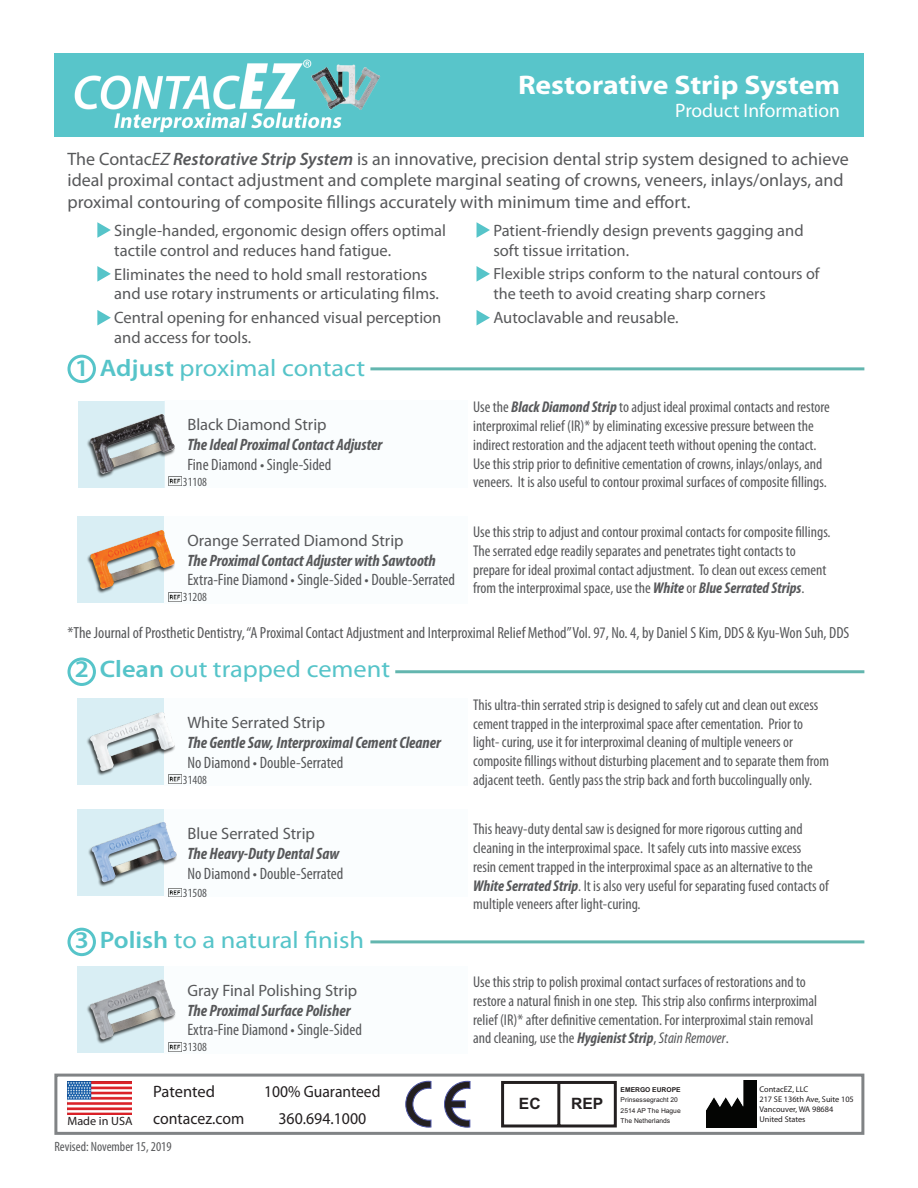
<style>
.page{position:relative;width:918px;height:1188px;background:#fff}
.page>*{position:absolute;margin:0;border:0;box-sizing:border-box;transform-origin:0 0}
.t1{font:700 27px "Myriad Pro";color:#fff;scale:1.1 1}
.t2{font:24px "Myriad Pro";color:#56c4c9;scale:1.1 1}
.t3{font:19.5px "Myriad Pro";color:#fff}
.t4{font:18px/21.6px "Myriad Pro";color:#57585a}
.t5{font:16.5px/19.8px "Myriad Pro";color:#57585a}
.t6{font:italic 700 condensed 16.5px "Myriad Pro";color:#57585a}
.t7{font:condensed 16.5px "Myriad Pro";color:#57585a}
.t8{font:16.5px "Myriad Pro";color:#231f20;scale:.96 1}
.t9{font:16.5px "Myriad Pro";color:#231f20;scale:.95 1}
.t10{font:16.5px "Myriad Pro";color:#231f20}
.t11{font:condensed 16.2px "Myriad Pro";color:#57585a}
.t12{font:16.2px/19.4px "Myriad Pro";color:#57585a}
.t13{font:condensed 15.6px/18.8px "Myriad Pro";color:#57585a}
.t14{font:700 15.6px "Arial";color:#231f20}
.t15{font:condensed 13.5px "Myriad Pro";color:#57585a}
.t16{font:condensed 12.45px "Myriad Pro";color:#57585a}
.t17{font:8.25px/9.9px "Myriad Pro";color:#231f20}
.t18{font:6.75px/10.5px "Arial";color:#231f20}
.t19{font:700 6.75px "Arial";color:#231f20}
.s1{font-style:italic}
.s2{font-weight:600;font-style:italic}
.s3{font-weight:600}
.s4{font-weight:700;font-style:italic}
</style>
<div class="page">
<div style="left:54px;top:54px;width:810px;height:83px;background:#58c5ca"></div>
<div style="left:54px;top:1074px;width:810px;height:61px;border:3px solid #808385"></div>
<img style="left:68px;top:1082px;width:64px;height:32px">
<svg style="left:444px;top:1081px;width:26px;height:46px"></svg>
<svg style="left:406px;top:1081px;width:25px;height:46px"></svg>
<img style="left:706px;top:1081px;width:51px;height:46px">
<svg style="left:501px;top:1081px;width:116px;height:46px"></svg>
<div style="left:78px;top:401px;width:87px;height:87px;background:#d9eef4"></div>
<div style="left:77px;top:516px;width:87px;height:87px;background:#d9eef4"></div>
<div style="left:77px;top:698px;width:87px;height:87px;background:#d9eef4"></div>
<div style="left:77px;top:809px;width:87px;height:87px;background:#d9eef4"></div>
<div style="left:77px;top:966px;width:87px;height:87px;background:#d9eef4"></div>
<div style="left:164px;top:400px;width:304px;height:88px;background:#fafdfe"></div>
<div style="left:164px;top:516px;width:304px;height:87px;background:#fafdfe"></div>
<div style="left:164px;top:698px;width:304px;height:87px;background:#fafdfe"></div>
<div style="left:164px;top:809px;width:304px;height:87px;background:#fafdfe"></div>
<div style="left:164px;top:966px;width:304px;height:87px;background:#fafdfe"></div>
<img style="left:87px;top:406px;width:91px;height:76px">
<img style="left:87px;top:530px;width:88px;height:63px">
<img style="left:87px;top:712px;width:91px;height:64px">
<img style="left:88px;top:822px;width:89px;height:65px">
<img style="left:87px;top:979px;width:89px;height:65px">
<hr style="left:370px;top:367px;width:494px;height:3px;background:#63b6af">
<hr style="left:395px;top:670px;width:469px;height:3px;background:#63b6af">
<hr style="left:370px;top:940px;width:494px;height:3px;background:#63b6af">
<svg style="left:97px;top:222px;width:14px;height:16px"></svg>
<svg style="left:97px;top:266px;width:14px;height:16px"></svg>
<svg style="left:97px;top:310px;width:14px;height:15px"></svg>
<svg style="left:477px;top:222px;width:13px;height:16px"></svg>
<svg style="left:477px;top:266px;width:13px;height:16px"></svg>
<svg style="left:477px;top:310px;width:13px;height:15px"></svg>
<div style="left:68px;top:355px;width:28px;height:28px;border:3px solid #56c4c9;border-radius:50%"></div>
<div style="left:68px;top:658px;width:28px;height:28px;border:3px solid #56c4c9;border-radius:50%"></div>
<div style="left:68px;top:928px;width:28px;height:28px;border:3px solid #56c4c9;border-radius:50%"></div>
<img style="left:168px;top:477px;width:14px;height:9px">
<img style="left:168px;top:592px;width:14px;height:9px">
<img style="left:168px;top:775px;width:14px;height:8px">
<img style="left:168px;top:888px;width:14px;height:9px">
<img style="left:168px;top:1042px;width:14px;height:9px">
<img style="left:74px;top:59px;width:306px;height:74px">
<h1 class="t1" style="left:518px;top:67px;width:294px">Restorative Strip System</h1>
<p class="t3" style="left:675px;top:98px;width:166px">Product Information</p>
<p class="t4" style="left:68px;top:147px;width:783px">The Contac<span class="s1">EZ</span> <span class="s2">Restorative Strip System</span> is an innovative, precision dental strip system designed to achieve ideal proximal contact adjustment and complete marginal seating of crowns, veneers, inlays/onlays, and proximal contouring of composite fillings accurately with minimum time and effort.</p>
<p class="t5" style="left:114px;top:220px;width:333px">Single-handed, ergonomic design offers optimal tactile control and reduces hand fatigue.</p>
<p class="t5" style="left:114px;top:264px;width:326px">Eliminates the need to hold small restorations and use rotary instruments or articulating films.</p>
<p class="t5" style="left:114px;top:308px;width:329px">Central opening for enhanced visual perception and access for tools.</p>
<h2 class="t2" style="left:75px;top:353px;width:266px"><span class="s3">1 Adjust</span> proximal contact</h2>
<p class="t5" style="left:187px;top:415px;width:141px">Black Diamond Strip</p>
<p class="t6" style="left:187px;top:434px;width:196px">The Ideal Proximal Contact Adjuster</p>
<p class="t7" style="left:187px;top:455px;width:146px">Fine Diamond • Single-Sided</p>
<p class="t5" style="left:493px;top:220px;width:312px">Patient-friendly design prevents gagging and soft tissue irritation.</p>
<p class="t12" style="left:493px;top:264px;width:328px">Flexible strips conform to the natural contours of the teeth to avoid creating sharp corners</p>
<p class="t5" style="left:493px;top:308px;width:187px">Autoclavable and reusable.</p>
<p class="t13" style="left:473px;top:398px;width:358px">Use the <span class="s4">Black Diamond Strip</span> to adjust ideal proximal contacts and restore interproximal relief (IR)* by eliminating excessive pressure between the indirect restoration and the adjacent teeth without opening the contact.<br>Use this strip prior to definitive cementation of crowns, inlays/onlays, and</p>
<p class="t16" style="left:183px;top:474px;width:26px">31108</p>
<p class="t13" style="left:473px;top:473px;width:355px">veneers. It is also useful to contour proximal surfaces of composite fillings.</p>
<p class="t5" style="left:187px;top:530px;width:218px">Orange Serrated Diamond Strip</p>
<p class="t6" style="left:187px;top:550px;width:250px">The Proximal Contact Adjuster with Sawtooth</p>
<p class="t7" style="left:187px;top:570px;width:269px">Extra-Fine Diamond • Single-Sided • Double-Serrated</p>
<p class="t16" style="left:183px;top:590px;width:26px">31208</p>
<p class="t13" style="left:473px;top:523px;width:359px">Use this strip to adjust and contour proximal contacts for composite fillings.<br>The serrated edge readily separates and penetrates tight contacts to prepare for ideal proximal contact adjustment. To clean out excess cement from the interproximal space, use the <span class="s4">White</span> or <span class="s4">Blue Serrated Strips</span>.</p>
<p class="t11" style="left:68px;top:622px;width:783px">*The Journal of Prosthetic Dentistry, “A Proximal Contact Adjustment and Interproximal Relief Method” Vol. 97, No. 4, by Daniel S Kim, DDS &amp; Kyu-Won Suh, DDS</p>
<h2 class="t2" style="left:75px;top:655px;width:288px"><span class="s3">2 Clean</span> out trapped cement</h2>
<p class="t5" style="left:187px;top:712px;width:139px">White Serrated Strip</p>
<p class="t6" style="left:187px;top:732px;width:255px">The Gentle Saw, Interproximal Cement Cleaner</p>
<p class="t7" style="left:187px;top:752px;width:157px">No Diamond • Double-Serrated</p>
<p class="t16" style="left:183px;top:772px;width:26px">31408</p>
<p class="t5" style="left:187px;top:823px;width:129px">Blue Serrated Strip</p>
<p class="t6" style="left:187px;top:843px;width:153px">The Heavy-Duty Dental Saw</p>
<p class="t7" style="left:187px;top:863px;width:157px">No Diamond • Double-Serrated</p>
<p class="t16" style="left:183px;top:885px;width:26px">31508</p>
<h2 class="t2" style="left:75px;top:926px;width:265px"><span class="s3">3 Polish</span> to a natural finish</h2>
<p class="t5" style="left:187px;top:980px;width:171px">Gray Final Polishing Strip</p>
<p class="t6" style="left:187px;top:1000px;width:165px">The Proximal Surface Polisher</p>
<p class="t7" style="left:187px;top:1020px;width:176px">Extra-Fine Diamond • Single-Sided</p>
<p class="t16" style="left:183px;top:1040px;width:26px">31308</p>
<p class="t10" style="left:153px;top:1081px;width:63px">Patented</p>
<p class="t9" style="left:264px;top:1081px;width:124px">100% Guaranteed</p>
<p class="t8" style="left:67px;top:1108px;width:186px"><sub>Made</sub> <sub>in</sub> <sub>USA</sub> contacez.com</p>
<p class="t8" style="left:279px;top:1108px;width:93px">360.694.1000</p>
<p class="t15" style="left:54px;top:1139px;width:119px">Revised: November 15, 2019</p>
<p class="t13" style="left:473px;top:695px;width:357px">This ultra-thin serrated strip is designed to safely cut and clean out excess cement trapped in the interproximal space after cementation. Prior to light- curing, use it for interproximal cleaning of multiple veneers or composite fillings without disturbing placement and to separate them from adjacent teeth. Gently pass the strip back and forth buccolingually only.</p>
<p class="t13" style="left:473px;top:820px;width:357px">This heavy-duty dental saw is designed for more rigorous cutting and cleaning in the interproximal space. It safely cuts into massive excess<br>resin cement trapped in the interproximal space as an alternative to the <span class="s4">White Serrated Strip</span>. It is also very useful for separating fused contacts of multiple veneers after light-curing.</p>
<p class="t13" style="left:473px;top:973px;width:346px">Use this strip to polish proximal contact surfaces of restorations and to restore a natural finish in one step. This strip also confirms interproximal relief (IR)* after definitive cementation. For interproximal stain removal and cleaning, use the <span class="s4">Hygienist Strip</span>, <span class="s1">Stain Remover</span>.</p>
<p class="t14" style="left:519px;top:1093px;width:23px">EC</p>
<p class="t14" style="left:571px;top:1093px;width:34px">REP</p>
<p class="t19" style="left:621px;top:1085px;width:61px">EMERGO EUROPE</p>
<p class="t18" style="left:621px;top:1095px;width:62px">Prinsessegracht 20<br>2514 AP The Hague<br>The Netherlands</p>
<p class="t17" style="left:759px;top:1084px;width:96px">ContacEZ, LLC<br>217 SE 136th Ave, Suite 105<br>Vancouver, WA 98684<br>United States</p>
</div>
